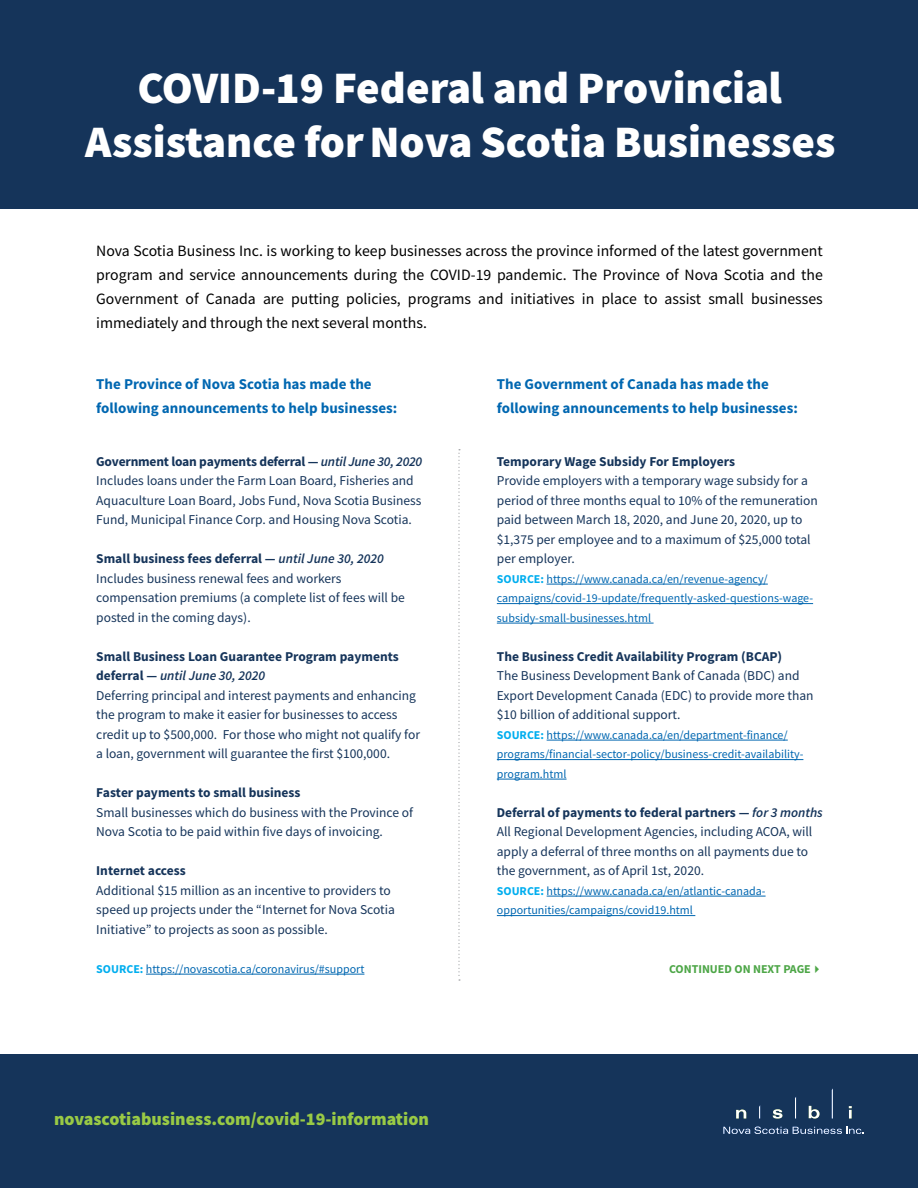
<style>
.page{position:relative;width:918px;height:1188px;background:#fff}
.page>*{position:absolute;margin:0;border:0;box-sizing:border-box;transform-origin:0 0}
.t1{font:45px/54px "Source Sans Variable";letter-spacing:.05em;color:#fff;text-align:center}
.t2{font:900 18px "Source Sans Pro";color:#99ca45}
.t3{font:15.75px/24px "Source Sans Pro";color:#000;text-align:justify}
.t4{font:700 15px/24px "Source Sans Pro";color:#0067b1}
.t5{font:13.5px/19.5px "Source Sans Pro";color:#15345a}
.t6{font:700 13.5px "Source Sans Pro";color:#15345a}
.t7{font:12px/19.5px "Source Sans Pro";color:#0067b1}
.t8{font:700 12px "Source Sans Pro";color:#4da647}
.s1{font-weight:700}
.s2{font-weight:600;font-style:italic}
.s3{font-weight:700;color:#00aeef}
</style>
<div class="page">
<div style="left:0;top:0;width:918px;height:208px;background:#15345a"></div>
<div style="left:0;top:1054px;width:918px;height:134px;background:#15345a"></div>
<svg style="left:723px;top:1127px;width:141px;height:7px"></svg>
<svg style="left:759px;top:1105px;width:1px;height:13px"></svg>
<svg style="left:795px;top:1097px;width:1px;height:21px"></svg>
<svg style="left:832px;top:1088px;width:1px;height:30px"></svg>
<svg style="left:773px;top:1109px;width:9px;height:10px"></svg>
<svg style="left:809px;top:1106px;width:11px;height:13px"></svg>
<svg style="left:736px;top:1110px;width:10px;height:8px"></svg>
<svg style="left:849px;top:1106px;width:3px;height:12px"></svg>
<svg style="left:458px;top:449px;width:2px;height:532px"></svg>
<hr style="left:146px;top:974px;width:218px;height:1px;background:#0067b1">
<hr style="left:547px;top:584px;width:221px;height:1px;background:#0067b1">
<hr style="left:497px;top:603px;width:316px;height:1px;background:#0067b1">
<hr style="left:497px;top:623px;width:157px;height:1px;background:#0067b1">
<hr style="left:547px;top:740px;width:241px;height:1px;background:#0067b1">
<hr style="left:497px;top:759px;width:306px;height:1px;background:#0067b1">
<hr style="left:497px;top:779px;width:70px;height:1px;background:#0067b1">
<hr style="left:547px;top:896px;width:219px;height:1px;background:#0067b1">
<hr style="left:497px;top:915px;width:198px;height:1px;background:#0067b1">
<h1 class="t1" style="left:85px;top:62px;width:749px">COVID-19 Federal and Provincial<br>Assistance for Nova Scotia Businesses</h1>
<p class="t3" style="left:96px;top:239px;width:728px">Nova Scotia Business Inc. is working to keep businesses across the province informed of the latest government program and service announcements during the COVID-19 pandemic. The Province of Nova Scotia and the Government of Canada are putting policies, programs and initiatives in place to assist small businesses immediately and through the next several months.</p>
<p class="t4" style="left:96px;top:373px;width:303px">The Province of Nova Scotia has made the following announcements to help businesses:</p>
<p class="t4" style="left:497px;top:373px;width:303px">The Government of Canada has made the following announcements to help businesses:</p>
<p class="t5" style="left:96px;top:452px;width:328px"><span class="s1">Government loan payments deferral —</span> <span class="s2">until June 30, 2020<br></span>Includes loans under the Farm Loan Board, Fisheries and Aquaculture Loan Board, Jobs Fund, Nova Scotia Business Fund, Municipal Finance Corp. and Housing Nova Scotia.</p>
<p class="t5" style="left:96px;top:549px;width:310px"><span class="s1">Small business fees deferral —</span> <span class="s2">until June 30, 2020<br></span>Includes business renewal fees and workers compensation premiums (a complete list of fees will be posted in the coming days).</p>
<p class="t5" style="left:96px;top:647px;width:325px"><span class="s1">Small Business Loan Guarantee Program payments deferral —</span> <span class="s2">until June 30, 2020<br></span>Deferring principal and interest payments and enhancing the program to make it easier for businesses to access credit up to $500,000. For those who might not qualify for a loan, government will guarantee the first $100,000.</p>
<p class="t6" style="left:96px;top:784px;width:206px">Faster payments to small business</p>
<p class="t5" style="left:96px;top:803px;width:318px">Small businesses which do business with the Province of<br>Nova Scotia to be paid within five days of invoicing.</p>
<p class="t6" style="left:96px;top:862px;width:91px">Internet access</p>
<p class="t5" style="left:96px;top:881px;width:300px">Additional $15 million as an incentive to providers to speed up projects under the “Internet for Nova Scotia<br>Initiative” to projects as soon as possible.</p>
<p class="t7" style="left:96px;top:959px;width:270px"><span class="s3">SOURCE:</span> https://novascotia.ca/coronavirus/#support</p>
<p class="t6" style="left:497px;top:453px;width:240px">Temporary Wage Subsidy For Employers</p>
<p class="t5" style="left:497px;top:471px;width:323px">Provide employers with a temporary wage subsidy for a period of three months equal to 10% of the remuneration paid between March 18, 2020, and June 20, 2020, up to $1,375 per employee and to a maximum of $25,000 total per employer.</p>
<p class="t7" style="left:497px;top:569px;width:318px"><span class="s3">SOURCE:</span> https://www.canada.ca/en/revenue-agency/ campaigns/covid-19-update/frequently-asked-questions-wage&shy;subsidy-small-businesses.html</p>
<p class="t6" style="left:497px;top:648px;width:287px">The Business Credit Availability Program (BCAP)</p>
<p class="t5" style="left:497px;top:666px;width:318px">The Business Development Bank of Canada (BDC) and<br>Export Development Canada (EDC) to provide more than $10 billion of additional support.</p>
<p class="t7" style="left:497px;top:725px;width:308px"><span class="s3">SOURCE:</span> https://www.canada.ca/en/department-finance/ programs/financial-sector-policy/business-credit-availability&shy;program.html</p>
<p class="t5" style="left:497px;top:803px;width:328px"><span class="s1">Deferral of payments to federal partners —</span> <span class="s2">for 3 months </span>All Regional Development Agencies, including ACOA, will apply a deferral of three months on all payments due to the government, as of April 1st, 2020.</p>
<p class="t7" style="left:497px;top:881px;width:270px"><span class="s3">SOURCE:</span> https://www.canada.ca/en/atlantic-canada&shy;opportunities/campaigns/covid19.html</p>
<p class="t8" style="left:669px;top:961px;width:155px">CONTINUED ON NEXT PAGE✔</p>
<h2 class="t2" style="left:54px;top:1106px;width:376px">novascotiabusiness.com/covid-19-information</h2>
</div>
